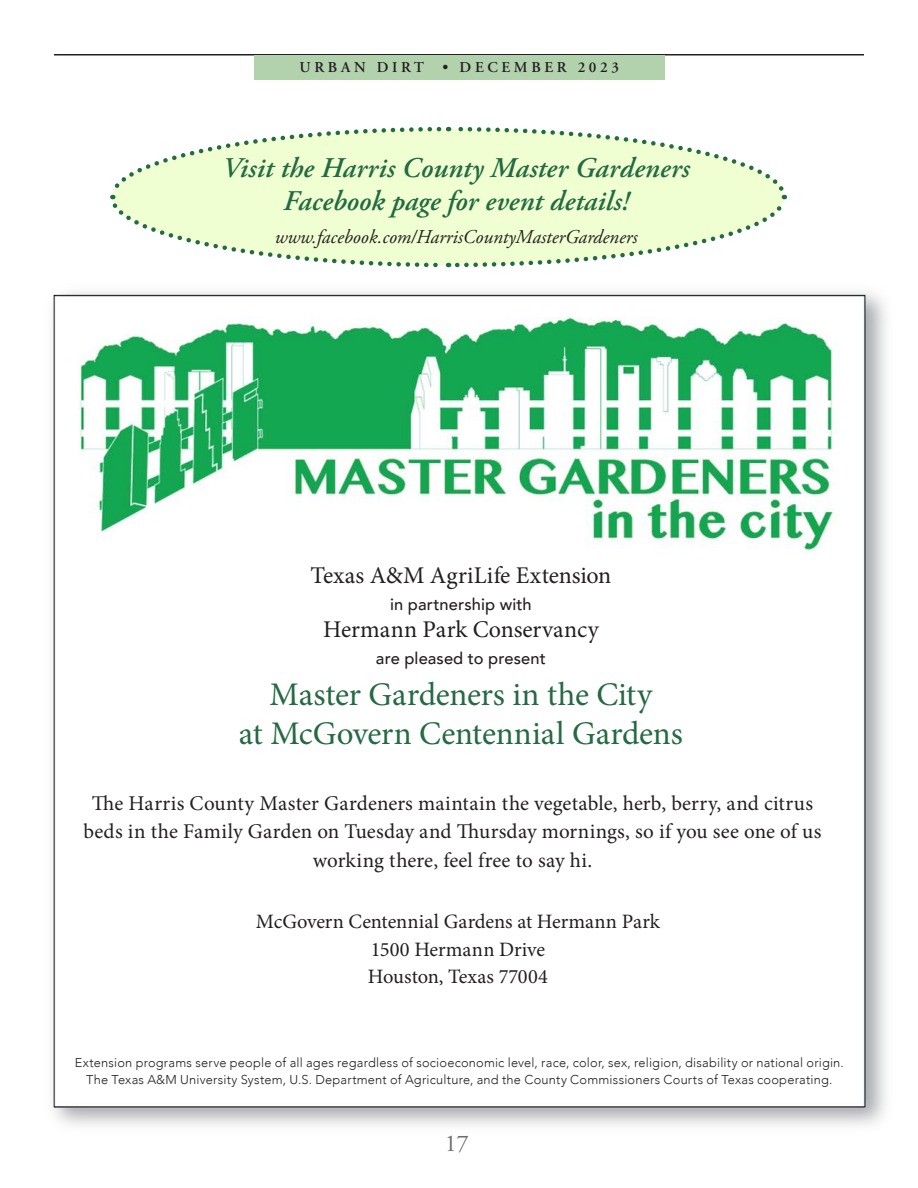
<style>
.page{position:relative;width:918px;height:1188px;background:#fff}
.page>*{position:absolute;margin:0;border:0;box-sizing:border-box;transform-origin:0 0}
.Body1{font:33px "Minion Pro";letter-spacing:-.01em;color:#246a42}
.Body1-2{font:italic 600 28.5px "Adobe Garamond Pro";color:#246a42}
.Body1-3{font:24px "Minion Pro";color:#231f20}
.t1{font:24px "Adobe Garamond Pro";color:#6c6d70}
.Body1-4{font:21px/28.5px "Minion Pro";letter-spacing:.01em;color:#231f20;text-align:center}
.t2{font:20.4px/27.3px "Minion Pro";letter-spacing:-.005em;color:#231f20;text-align:center}
.Body1-5{font:italic 19.5px "Adobe Garamond Pro";color:#231f20}
.Body1-6{font:500 16.5px "Avenir";letter-spacing:.005em;color:#231f20}
.t3{font:600 15px "Adobe Garamond Pro";letter-spacing:.245em;color:#231f20}
.Body1-7{font:300 12.75px "Avenir";letter-spacing:.015em;color:#231f20}
</style>
<div class="page">
<hr style="left:54px;top:54px;width:810px;height:2px;background:#231f20">
<div style="left:254px;top:55px;width:411px;height:25px;background:#b2d2ad"></div>
<img style="left:53px;top:291px;width:833px;height:835px">
<svg style="left:110px;top:126px;width:677px;height:142px"></svg>
<p class="t3" style="left:300px;top:59px;width:321px">URBAN DIRT • DECEMBER 2023</p>
<p class="Body1-2" style="left:222px;top:151px;width:469px">Visit the Harris County Master Gardeners</p>
<p class="Body1-2" style="left:283px;top:184px;width:347px">Facebook page for event details!</p>
<p class="Body1-5" style="left:275px;top:225px;width:364px">www.facebook.com/HarrisCountyMasterGardeners</p>
<p class="Body1-3" style="left:310px;top:559px;width:302px">Texas A&amp;M AgriLife Extension</p>
<p class="Body1-6" style="left:390px;top:590px;width:143px">in partnership with</p>
<p class="Body1-3" style="left:323px;top:613px;width:277px">Hermann Park Conservancy</p>
<p class="Body1-6" style="left:376px;top:644px;width:171px">are pleased to present</p>
<p class="Body1" style="left:270px;top:672px;width:384px">Master Gardeners in the City</p>
<p class="Body1" style="left:239px;top:711px;width:446px">at McGovern Centennial Gardens</p>
<p class="Body1-4" style="left:84px;top:789px;width:739px">The Harris County Master Gardeners maintain the vegetable, herb, berry, and citrus beds in the Family Garden on Tuesday and Thursday mornings, so if you see one of us working there, feel free to say hi.</p>
<h3 class="t2" style="left:256px;top:908px;width:405px">McGovern Centennial Gardens at Hermann Park<br>1500 Hermann Drive<br>Houston, Texas 77004</h3>
<p class="Body1-7" style="left:75px;top:1055px;width:771px">Extension programs serve people of all ages regardless of socioeconomic level, race, color, sex, religion, disability or national origin.</p>
<p class="Body1-7" style="left:86px;top:1072px;width:748px">The Texas A&amp;M University System, U.S. Department of Agriculture, and the County Commissioners Courts of Texas cooperating.</p>
<h3 class="t1" style="left:445px;top:1129px;width:25px">17</h3>
</div>
